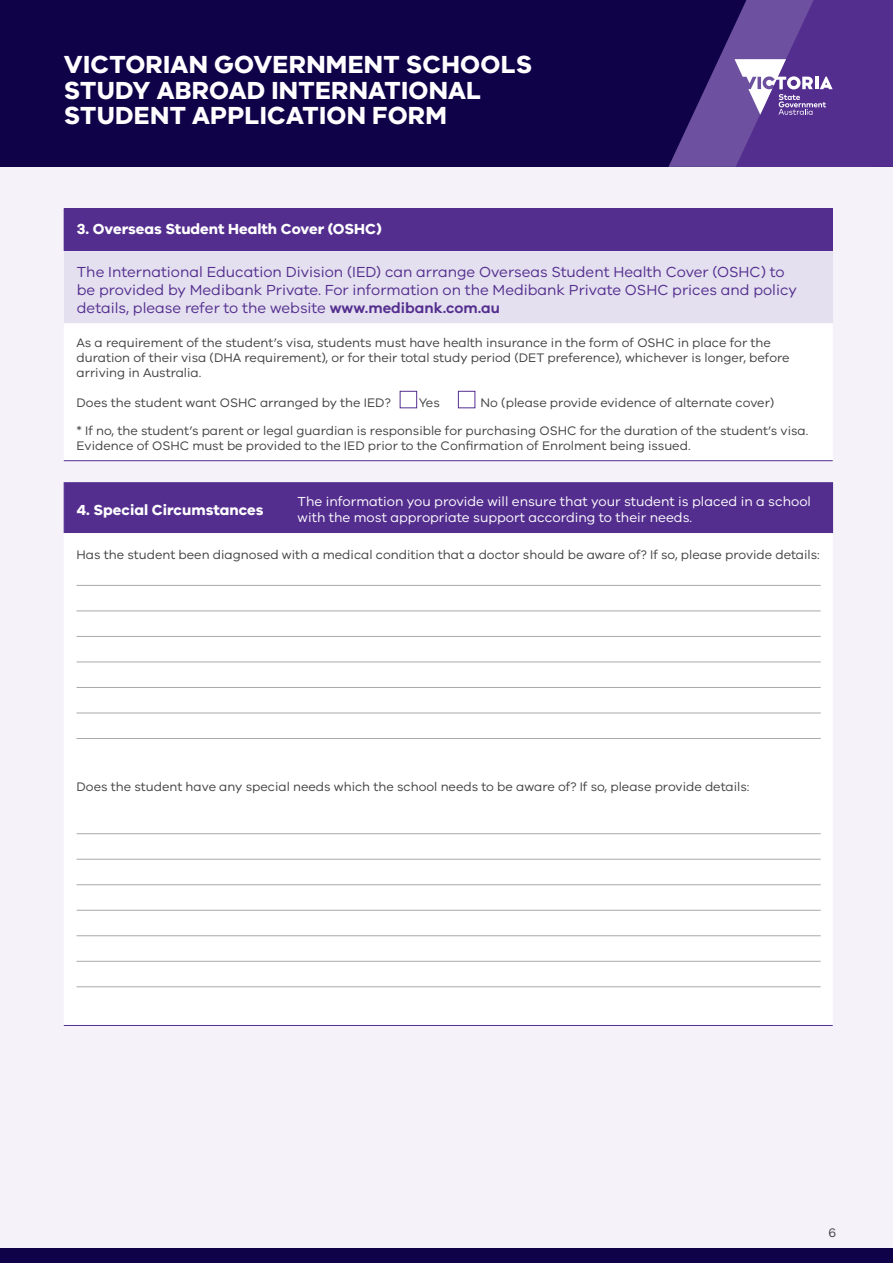
<style>
.page{position:relative;width:893px;height:1263px;background:#f5f3f9}
.page>*{position:absolute;margin:0;border:0;box-sizing:border-box;transform-origin:0 0}
.Form_Instructions_He{font:700 25.5px/25.5px "VIC";letter-spacing:.01em;color:#fff}
.Body{font:15px/18px "VIC";color:#542e8f}
.B_Head{font:700 15px "VIC";color:#fff}
.Body-2{font:13.5px/16.2px "VIC";color:#fff}
.Body-3{font:12.75px/15.3px "VIC";color:#414042}
.s1{font-weight:600}
</style>
<div class="page">
<div style="left:64px;top:208px;width:769px;height:43px;background:#542e8f"></div>
<div style="left:64px;top:251px;width:769px;height:72px;background:#e4e0ef"></div>
<div style="left:64px;top:324px;width:768px;height:136px;background:#fff"></div>
<hr style="left:64px;top:460px;width:769px;height:1px;background:#542e8f">
<div style="left:65px;top:482px;width:768px;height:51px;background:#542e8f"></div>
<hr style="left:64px;top:482px;width:1px;height:51px;background:#542e8f">
<div style="left:64px;top:534px;width:768px;height:490px;background:#fff"></div>
<hr style="left:64px;top:1025px;width:769px;height:1px;background:#542e8f">
<hr style="left:77px;top:585px;width:744px;height:1px;background:#a7a9ac">
<hr style="left:77px;top:611px;width:744px;height:1px;background:#a7a9ac">
<hr style="left:77px;top:636px;width:744px;height:1px;background:#a7a9ac">
<hr style="left:77px;top:662px;width:744px;height:1px;background:#a7a9ac">
<hr style="left:77px;top:687px;width:744px;height:1px;background:#a7a9ac">
<hr style="left:77px;top:713px;width:744px;height:1px;background:#a7a9ac">
<hr style="left:77px;top:738px;width:744px;height:1px;background:#a7a9ac">
<hr style="left:77px;top:833px;width:744px;height:1px;background:#a7a9ac">
<hr style="left:77px;top:859px;width:744px;height:1px;background:#a7a9ac">
<hr style="left:77px;top:884px;width:744px;height:1px;background:#a7a9ac">
<hr style="left:77px;top:910px;width:744px;height:1px;background:#a7a9ac">
<hr style="left:77px;top:935px;width:744px;height:1px;background:#a7a9ac">
<hr style="left:77px;top:961px;width:744px;height:1px;background:#a7a9ac">
<hr style="left:77px;top:986px;width:744px;height:1px;background:#a7a9ac">
<div style="left:0;top:0;width:893px;height:167px;background:#100249"></div>
<svg style="left:668px;top:0;width:225px;height:167px"></svg>
<div style="left:0;top:1248px;width:893px;height:15px;background:#100249"></div>
<div style="left:400px;top:391px;width:17px;height:17px;border:1px solid #542e8f"></div>
<div style="left:458px;top:391px;width:17px;height:17px;border:1px solid #542e8f"></div>
<p class="Form_Instructions_He" style="left:64px;top:51px;width:470px">VICTORIAN GOVERNMENT SCHOOLS<br>STUDY ABROAD INTERNATIONAL<br>STUDENT APPLICATION FORM</p>
<p class="B_Head" style="left:77px;top:220px;width:306px">3. Overseas Student Health Cover (OSHC)</p>
<p class="Body" style="left:77px;top:262px;width:721px">The International Education Division (IED) can arrange Overseas Student Health Cover (OSHC) to be provided by Medibank Private. For information on the Medibank Private OSHC prices and policy details, please refer to the website <span class="s1">www.medibank.com.au</span></p>
<p class="Body-3" style="left:77px;top:334px;width:715px">As a requirement of the student’s visa, students must have health insurance in the form of OSHC in place for the duration of their visa (DHA requirement), or for their total study period (DET preference), whichever is longer, before arriving in Australia.</p>
<p class="Body-3" style="left:77px;top:395px;width:316px">Does the student want OSHC arranged by the IED?</p>
<p class="Body-3" style="left:419px;top:395px;width:22px">Yes</p>
<p class="Body-3" style="left:481px;top:395px;width:295px">No (please provide evidence of alternate cover)</p>
<p class="Body-3" style="left:77px;top:422px;width:733px">* If no, the student’s parent or legal guardian is responsible for purchasing OSHC for the duration of the student’s visa.<br>Evidence of OSHC must be provided to the IED prior to the Confirmation of Enrolment being issued.</p>
<p class="B_Head" style="left:77px;top:501px;width:188px">4. Special Circumstances</p>
<p class="Body-2" style="left:298px;top:493px;width:515px">The information you provide will ensure that your student is placed in a school with the most appropriate support according to their needs.</p>
<p class="Body-3" style="left:77px;top:546px;width:745px">Has the student been diagnosed with a medical condition that a doctor should be aware of? If so, please provide details:</p>
<p class="Body-3" style="left:77px;top:779px;width:674px">Does the student have any special needs which the school needs to be aware of? If so, please provide details:</p>
<p class="Body-3" style="left:828px;top:1225px;width:9px">6</p>
</div>
